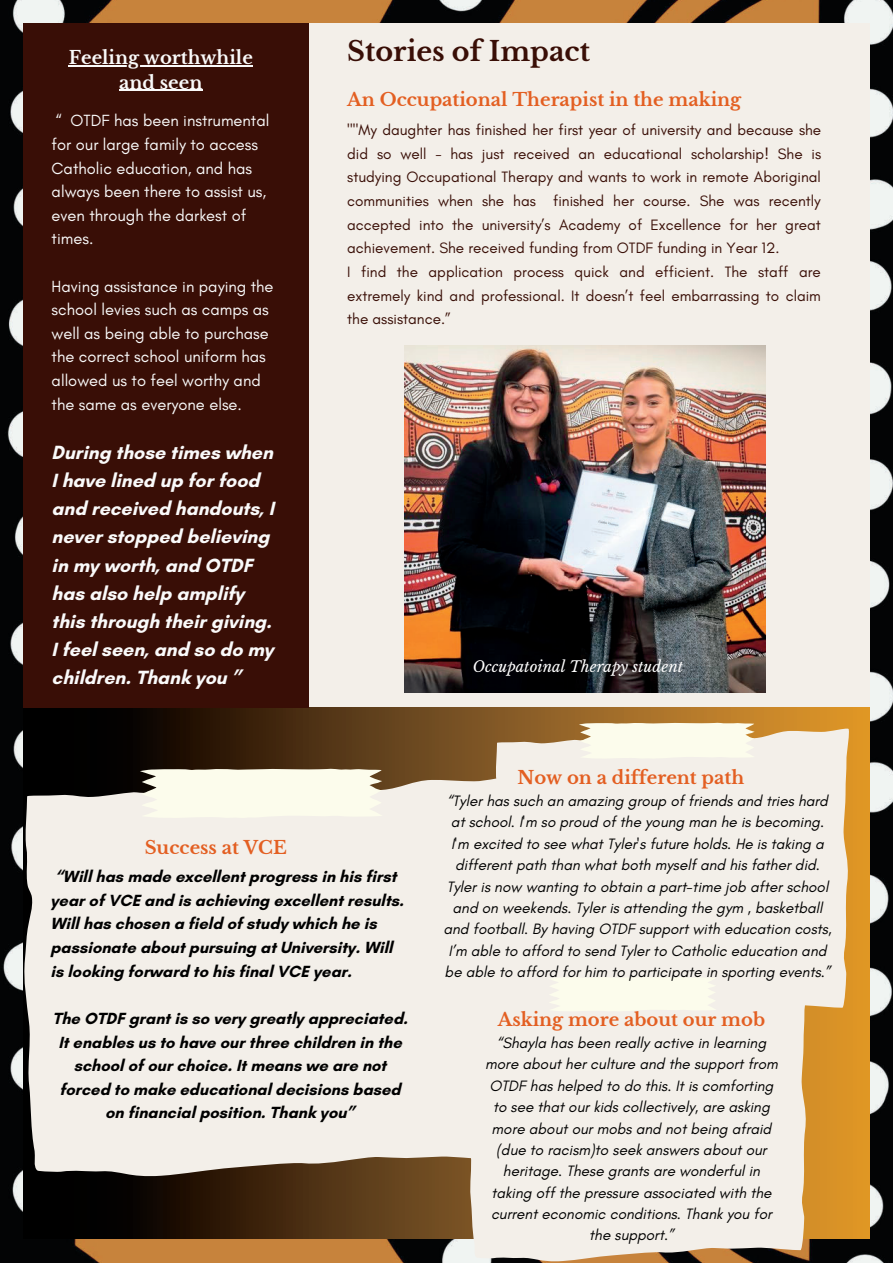
<style>
.page{position:relative;width:893px;height:1264px;background:#fff}
.page>*{position:absolute;margin:0;border:0;box-sizing:border-box;transform-origin:0 0}
.t1{font:700 27px "Libre Baskerville";color:#390e06}
.t2{font:700 19.5px/28px "Glacial Indifference";color:#fafafa}
.t3{font:700 18px "Libre Baskerville";color:#e35f22}
.t4{font:700 18px/24.8px "Libre Baskerville";color:#fafafa;text-align:center}
.t5{font:700 16.5px/23.5px "Glacial Indifference";color:#000}
.t6{font:16.5px/23.5px "Glacial Indifference";color:#fafafa}
.t7{font:italic 15.3px/21.3px "Glacial Indifference";color:#000;text-align:center}
.t8{font:15.3px/23.5px "Glacial Indifference";color:#390e06;text-align:justify}
.t9{font:italic 15px "Libre Baskerville";color:#fff}
</style>
<div class="page">
<img style="left:0;top:0;width:892px;height:1262px">
<div style="left:23px;top:23px;width:846px;height:684px;background:#f3efe9"></div>
<svg style="left:23px;top:707px;width:846px;height:531px;background:#654215"></svg>
<div style="left:23px;top:23px;width:286px;height:684px;background:#390e06"></div>
<img style="left:404px;top:345px;width:361px;height:347px">
<div style="left:494px;top:727px;width:356px;height:293px;background:#f3efe9"></div>
<svg style="left:579px;top:722px;width:176px;height:37px;background:#f6f2df"></svg>
<div style="left:23px;top:775px;width:491px;height:402px;background:#f3efe9"></div>
<svg style="left:140px;top:768px;width:243px;height:50px;background:#f0eedf"></svg>
<hr style="left:69px;top:65px;width:184px;height:1px;background:#fafafa">
<hr style="left:119px;top:90px;width:83px;height:1px;background:#fafafa">
<div style="left:466px;top:981px;width:342px;height:281px;background:#f3efe9"></div>
<svg style="left:547px;top:976px;width:169px;height:35px;background:#fafaeb"></svg>
<p class="t4" style="left:69px;top:45px;width:185px">Feeling worthwhile and seen</p>
<p class="t6" style="left:52px;top:109px;width:219px">“ OTDF has been instrumental for our large family to access<br>Catholic education, and has always been there to assist us, even through the darkest of times.</p>
<p class="t6" style="left:52px;top:274px;width:223px">Having assistance in paying the school levies such as camps as well as being able to purchase the correct school uniform has allowed us to feel worthy and the same as everyone else.</p>
<p class="t2" style="left:52px;top:438px;width:224px">During those times when<br>I have lined up for food and received handouts, I never stopped believing in my worth, and OTDF has also help amplify this through their giving.<br>I feel seen, and so do my children. Thank you ”</p>
<p class="t1" style="left:347px;top:35px;width:244px">Stories of Impact</p>
<p class="t3" style="left:347px;top:88px;width:395px">An Occupational Therapist in the making</p>
<p class="t8" style="left:347px;top:118px;width:475px">""My daughter has finished her first year of university and because she did so well - has just received an educational scholarship! She is studying Occupational Therapy and wants to work in remote Aboriginal communities when she has finished her course. She was recently accepted into the university’s Academy of Excellence for her great achievement. She received funding from OTDF funding in Year 12.</p>
<p class="t8" style="left:347px;top:260px;width:475px">I find the application process quick and efficient. The staff are extremely kind and professional. It doesn’t feel embarrassing to claim the assistance.”</p>
<p class="t9" style="left:473px;top:657px;width:212px">Occupatoinal Therapy student</p>
<p class="t3" style="left:145px;top:836px;width:144px">Success at VCE</p>
<p class="t5" style="left:50px;top:864px;width:355px">“Will has made excellent progress in his first year of VCE and is achieving excellent results.<br>Will has chosen a field of study which he is passionate about pursuing at University. Will is looking forward to his final VCE year.</p>
<p class="t5" style="left:52px;top:1006px;width:357px;text-align:center">The OTDF grant is so very greatly appreciated.<br>It enables us to have our three children in the school of our choice. It means we are not forced to make educational decisions based on financial position. Thank you”</p>
<p class="t3" style="left:517px;top:766px;width:228px">Now on a different path</p>
<p class="t7" style="left:443px;top:790px;width:389px">“Tyler has such an amazing group of friends and tries hard at school. I'm so proud of the young man he is becoming.<br>I'm excited to see what Tyler's future holds. He is taking a different path than what both myself and his father did.<br>Tyler is now wanting to obtain a part-time job after school and on weekends. Tyler is attending the gym , basketball and football. By having OTDF support with education costs, I’m able to afford to send Tyler to Catholic education and be able to afford for him to participate in sporting events.”</p>
<p class="t3" style="left:498px;top:1008px;width:269px">Asking more about our mob</p>
<p class="t7" style="left:485px;top:1032px;width:294px">“Shayla has been really active in learning more about her culture and the support from OTDF has helped to do this. It is comforting to see that our kids collectively, are asking more about our mobs and not being afraid (due to racism)to seek answers about our heritage. These grants are wonderful in taking off the pressure associated with the current economic conditions. Thank you for the support.”</p>
</div>
